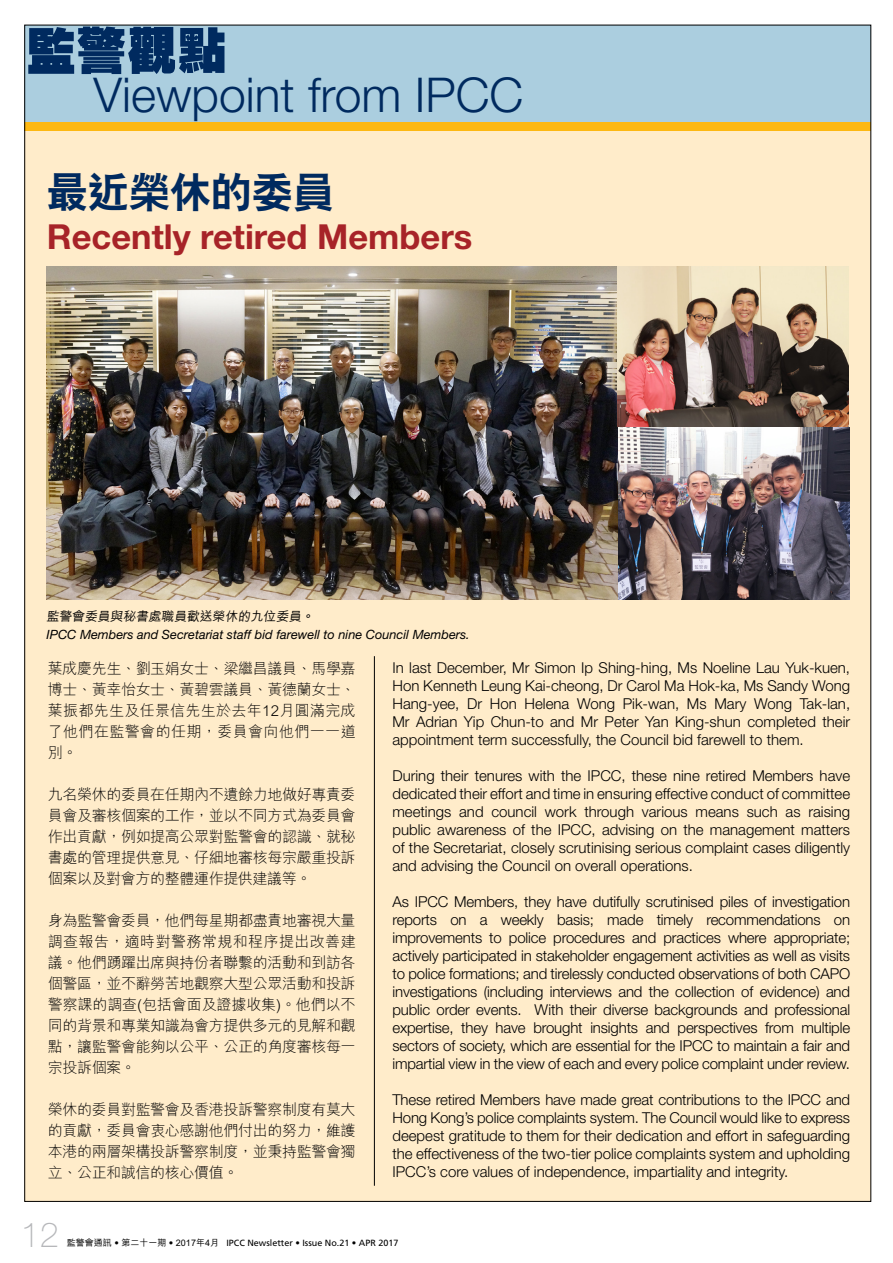
<style>
.page{position:relative;width:893px;height:1263px;background:#fff}
.page>*{position:absolute;margin:0;border:0;box-sizing:border-box;transform-origin:0 0}
.t1{font:800 50.25px "C Hei HK";color:#002a5f}
.t2{font:300 48px "Helvetica Neue";color:#002a5f}
.t3{font:800 41.85px "C Hei 2 HK";letter-spacing:-.02em;color:#002a5f}
.t4{font:700 34.5px "Helvetica Neue";color:#a72328}
.t5{font:100 34.5px "Helvetica Neue";color:#b6b7ba}
.t6{font:300 15px/18px "Helvetica Neue";color:#000;text-align:justify}
.t7{font:300 15px/21px "M Hei HK";letter-spacing:-.025em;color:#000;text-align:justify}
.t8{font:italic 12.75px "Helvetica Neue";color:#000}
.t9{font:500 12.75px "M Hei HK";color:#000}
.t10{font:9px "Frutiger";color:#000}
.s1{font-family:"M Hei HK";font-weight:500}
</style>
<div class="page">
<div style="left:25px;top:126px;width:846px;height:1075px;background:#ffecca"></div>
<img style="left:47px;top:267px;width:570px;height:332px">
<img style="left:617px;top:266px;width:232px;height:334px">
<hr style="left:374px;top:656px;width:1px;height:530px;background:#000">
<div style="left:25px;top:25px;width:846px;height:105px;background:#abcedf"></div>
<div style="left:25px;top:122px;width:846px;height:9px;background:#fdb812"></div>
<h1 class="t1" style="left:26px;top:17px;width:202px">監警觀點</h1>
<h2 class="t2" style="left:93px;top:65px;width:431px">Viewpoint from IPCC</h2>
<h3 class="t3" style="left:46px;top:165px;width:289px">最近榮休的委員</h3>
<h3 class="t4" style="left:47px;top:215px;width:427px">Recently retired Members</h3>
<p class="t9" style="left:46px;top:607px;width:271px">監警會委員與秘書處職員歡送榮休的九位委員。</p>
<p class="t8" style="left:46px;top:627px;width:425px">IPCC Members and Secretariat staff bid farewell to nine Council Members.</p>
<p class="t7" style="left:48px;top:657px;width:309px">葉成慶先生、劉玉娟女士、梁繼昌議員、馬學嘉博士、黃幸怡女士、黃碧雲議員、黃德蘭女士、葉振都先生及任景信先生於去年12月圓滿完成了他們在監警會的任期，委員會向他們一一道別。</p>
<p class="t7" style="left:48px;top:783px;width:309px">九名榮休的委員在任期內不遺餘力地做好專責委員會及審核個案的工作，並以不同方式為委員會作出貢獻，例如提高公眾對監警會的認識、就秘書處的管理提供意見、仔細地審核每宗嚴重投訴個案以及對會方的整體運作提供建議等。</p>
<p class="t7" style="left:48px;top:909px;width:309px">身為監警會委員，他們每星期都盡責地審視大量調查報告，適時對警務常規和程序提出改善建議。他們踴躍出席與持份者聯繫的活動和到訪各個警區，並不辭勞苦地觀察大型公眾活動和投訴警察課的調查(包括會面及證據收集)。他們以不同的背景和專業知識為會方提供多元的見解和觀點，讓監警會能夠以公平、公正的角度審核每一宗投訴個案。</p>
<p class="t7" style="left:48px;top:1098px;width:309px">榮休的委員對監警會及香港投訴警察制度有莫大的貢獻，委員會衷心感謝他們付出的努力，維護本港的兩層架構投訴警察制度，並秉持監警會獨立、公正和誠信的核心價值。</p>
<p class="t6" style="left:392px;top:658px;width:459px">In last December, Mr Simon Ip Shing-hing, Ms Noeline Lau Yuk-kuen, Hon Kenneth Leung Kai-cheong, Dr Carol Ma Hok-ka, Ms Sandy Wong Hang-yee, Dr Hon Helena Wong Pik-wan, Ms Mary Wong Tak-lan, Mr Adrian Yip Chun-to and Mr Peter Yan King-shun completed their appointment term successfully, the Council bid farewell to them.</p>
<p class="t6" style="left:392px;top:766px;width:459px">During their tenures with the IPCC, these nine retired Members have dedicated their effort and time in ensuring effective conduct of committee meetings and council work through various means such as raising public awareness of the IPCC, advising on the management matters of the Secretariat, closely scrutinising serious complaint cases diligently and advising the Council on overall operations.</p>
<p class="t6" style="left:392px;top:892px;width:459px">As IPCC Members, they have dutifully scrutinised piles of investigation reports on a weekly basis; made timely recommendations on improvements to police procedures and practices where appropriate; actively participated in stakeholder engagement activities as well as visits to police formations; and tirelessly conducted observations of both CAPO investigations (including interviews and the collection of evidence) and public order events. With their diverse backgrounds and professional expertise, they have brought insights and perspectives from multiple sectors of society, which are essential for the IPCC to maintain a fair and impartial view in the view of each and every police complaint under review.</p>
<p class="t6" style="left:392px;top:1090px;width:459px">These retired Members have made great contributions to the IPCC and Hong Kong’s police complaints system. The Council would like to express deepest gratitude to them for their dedication and effort in safeguarding the effectiveness of the two-tier police complaints system and upholding IPCC’s core values of independence, impartiality and integrity.</p>
<h3 class="t5" style="left:21px;top:1215px;width:40px">12</h3>
<p class="t10" style="left:67px;top:1237px;width:333px"><span class="s1">監警會通訊</span> • <span class="s1">第二十一期</span> • <span class="s1">2017年4月</span> IPCC Newsletter • Issue No.21 • APR 2017</p>
</div>
